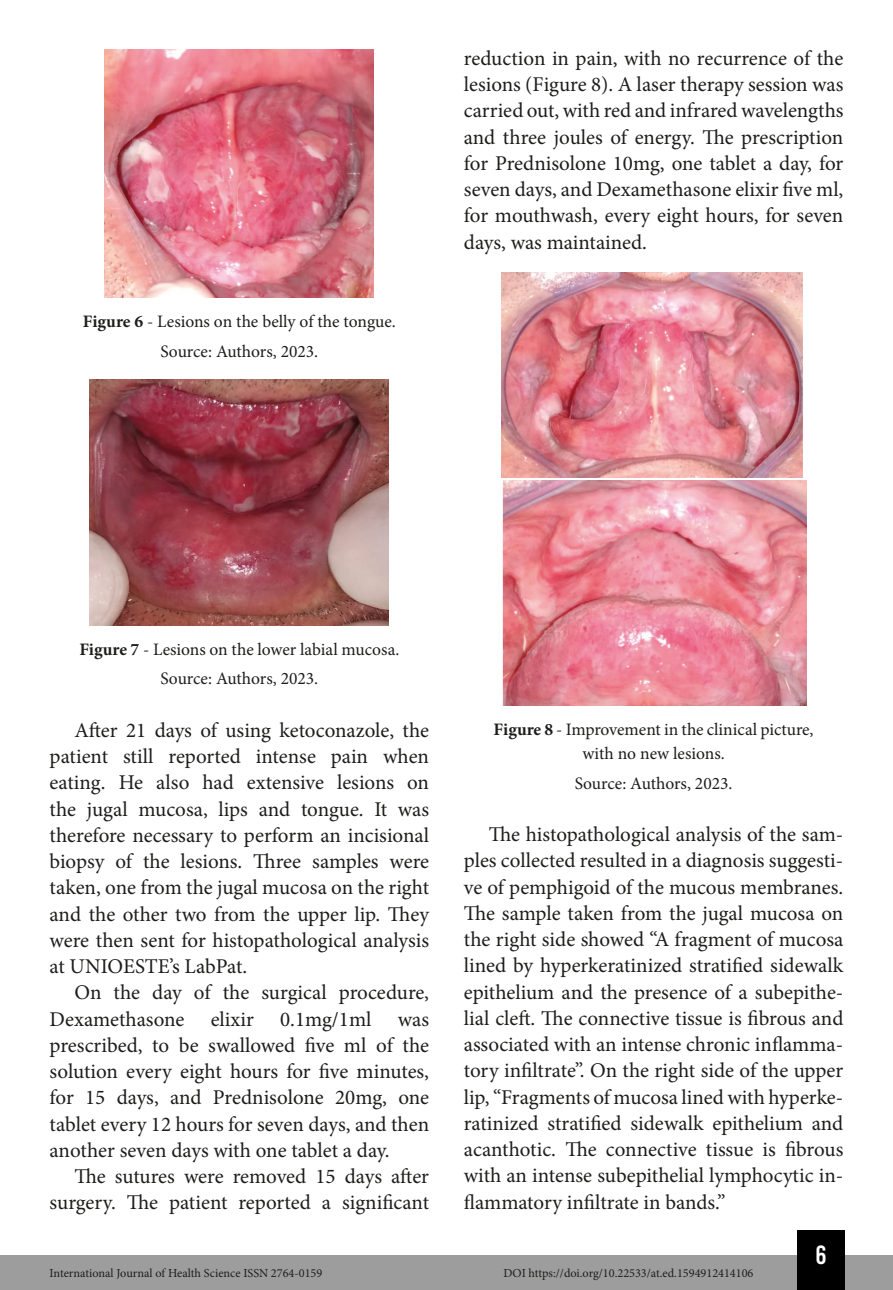
<style>
.page{position:relative;width:893px;height:1290px;background:#fff}
.page>*{position:absolute;margin:0;border:0;box-sizing:border-box;transform-origin:0 0}
.t1{font:26.25px "Bebas Kai";color:#fff}
.TXT{font:21px/26.2px "Minion Pro";color:#1d1d1b;text-align:justify}
.Info_Imagem{font:17.5px/24.5px "Minion Pro";color:#1d1d1b;text-align:center}
.t2{font:12.25px "Minion Pro";color:#1d1d1b}
.s1{font-weight:700}
</style>
<div class="page">
<div style="left:0;top:1255px;width:893px;height:35px;background:#9d9d9d"></div>
<div style="left:797px;top:1230px;width:48px;height:60px;background:#000"></div>
<img style="left:105px;top:50px;width:269px;height:248px">
<img style="left:90px;top:380px;width:299px;height:245px">
<img style="left:502px;top:272px;width:301px;height:205px">
<img style="left:502px;top:480px;width:304px;height:225px">
<p class="Info_Imagem" style="left:83px;top:309px;width:314px"><span class="s1">Figure 6</span> - Lesions on the belly of the tongue.</p>
<p class="Info_Imagem" style="left:160px;top:339px;width:159px">Source: Authors, 2023.</p>
<p class="TXT" style="left:464px;top:45px;width:381px">reduction in pain, with no recurrence of the lesions (Figure 8). A laser therapy session was carried out, with red and infrared wavelengths and three joules of energy. The prescription for Prednisolone 10mg, one tablet a day, for seven days, and Dexamethasone elixir five ml, for mouthwash, every eight hours, for seven days, was maintained.</p>
<p class="Info_Imagem" style="left:79px;top:637px;width:321px"><span class="s1">Figure 7</span> - Lesions on the lower labial mucosa.</p>
<p class="Info_Imagem" style="left:160px;top:666px;width:159px">Source: Authors, 2023.</p>
<p class="TXT" style="left:50px;top:717px;width:381px;text-indent:25px">After 21 days of using ketoconazole, the patient still reported intense pain when eating. He also had extensive lesions on the jugal mucosa, lips and tongue. It was therefore necessary to perform an incisional biopsy of the lesions. Three samples were taken, one from the jugal mucosa on the right and the other two from the upper lip. They were then sent for histopathological analysis at UNIOESTE’s LabPat.</p>
<p class="TXT" style="left:50px;top:979px;width:381px;text-indent:25px">On the day of the surgical procedure, Dexamethasone elixir 0.1mg/1ml was prescribed, to be swallowed five ml of the solution every eight hours for five minutes, for 15 days, and Prednisolone 20mg, one tablet every 12 hours for seven days, and then another seven days with one tablet a day.</p>
<p class="TXT" style="left:50px;top:1163px;width:381px;text-align:right">The sutures were removed 15 days after surgery. The patient reported a significant</p>
<p class="Info_Imagem" style="left:494px;top:717px;width:321px"><span class="s1">Figure 8</span> - Improvement in the clinical picture, with no new lesions.</p>
<p class="Info_Imagem" style="left:575px;top:771px;width:159px">Source: Authors, 2023.</p>
<p class="TXT" style="left:464px;top:821px;width:381px;text-indent:25px">The histopathological analysis of the sam&shy;ples collected resulted in a diagnosis suggesti&shy;ve of pemphigoid of the mucous membranes.<br>The sample taken from the jugal mucosa on the right side showed “A fragment of mucosa lined by hyperkeratinized stratified sidewalk epithelium and the presence of a subepithe&shy;lial cleft. The connective tissue is fibrous and associated with an intense chronic inflamma&shy;tory infiltrate”. On the right side of the upper lip, “Fragments of mucosa lined with hyperke&shy;ratinized stratified sidewalk epithelium and acanthotic. The connective tissue is fibrous with an intense subepithelial lymphocytic in&shy;flammatory infiltrate in bands.”</p>
<p class="t1" style="left:815px;top:1241px;width:13px">6</p>
<p class="t2" style="left:50px;top:1265px;width:274px">International Journal of Health Science ISSN 2764-0159</p>
<p class="t2" style="left:503px;top:1265px;width:252px">DOI https://doi.org/10.22533/at.ed.1594912414106</p>
</div>
